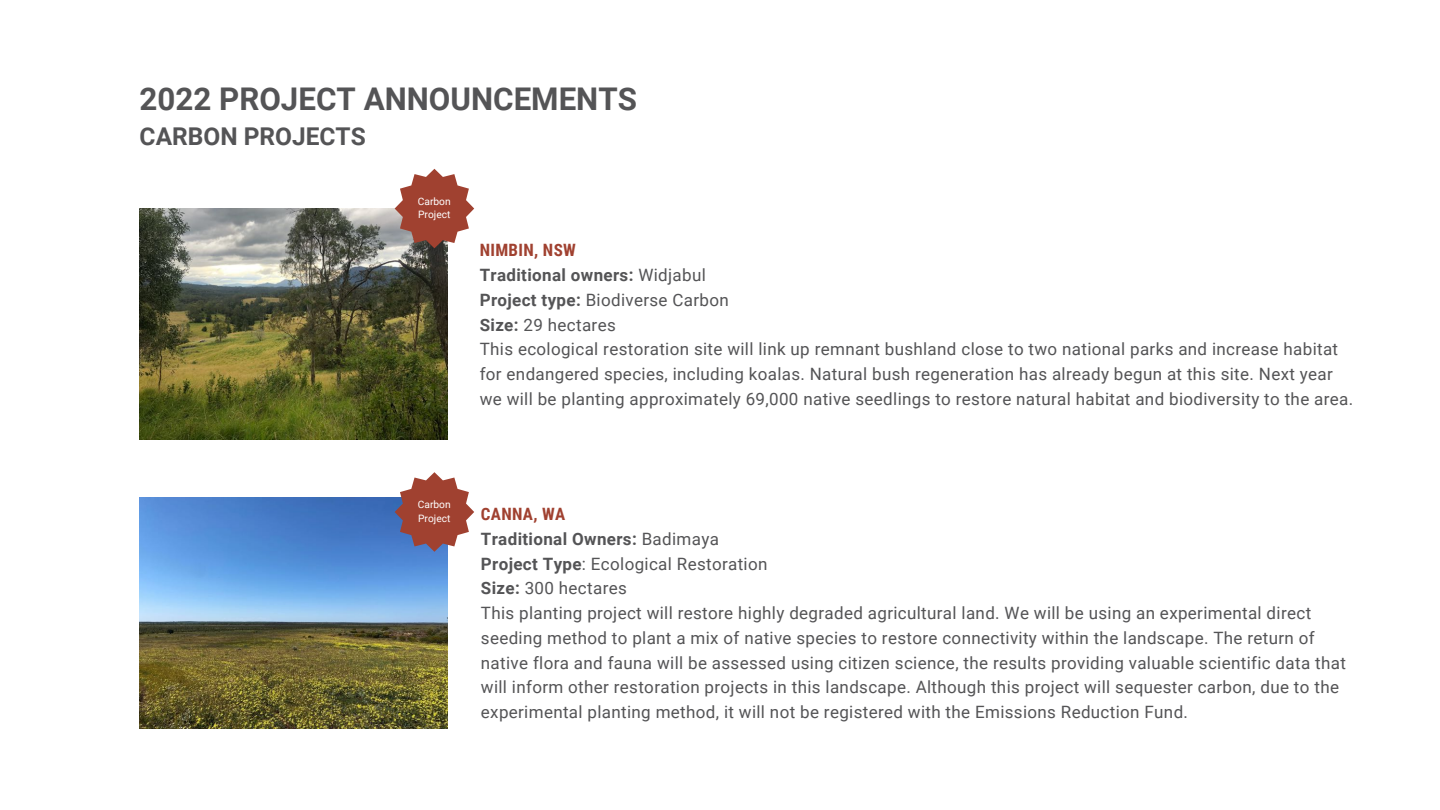
<style>
.page{position:relative;width:1440px;height:810px;background:#fff}
.page>*{position:absolute;margin:0;border:0;box-sizing:border-box;transform-origin:0 0}
.t1{font:700 31.3px "Roboto";color:#545456}
.t2{font:700 24.5px "Roboto";color:#545456}
.t3{font:17px/24.8px "Roboto";letter-spacing:.02em;color:#545456}
.t4{font:700 17px "Roboto Condensed";letter-spacing:.02em;color:#a04130}
.t5{font:10.2px/13.6px "Roboto";color:#fff}
.s1{font-weight:700}
</style>
<div class="page">
<img style="left:140px;top:208px;width:308px;height:231px">
<img style="left:140px;top:498px;width:308px;height:231px">
<svg style="left:395px;top:169px;width:79px;height:79px"></svg>
<svg style="left:395px;top:472px;width:79px;height:80px"></svg>
<h1 class="t1" style="left:140px;top:76px;width:499px">2022 PROJECT ANNOUNCEMENTS</h1>
<h2 class="t2" style="left:140px;top:119px;width:228px">CARBON PROJECTS</h2>
<p class="t5" style="left:418px;top:194px;width:34px">Carbon<br>Project</p>
<p class="t4" style="left:480px;top:238px;width:98px">NIMBIN, NSW</p>
<p class="t3" style="left:480px;top:262px;width:875px"><span class="s1">Traditional owners:</span> Widjabul<br><span class="s1">Project type:</span> Biodiverse Carbon<br><span class="s1">Size:</span> 29 hectares<br>This ecological restoration site will link up remnant bushland close to two national parks and increase habitat for endangered species, including koalas. Natural bush regeneration has already begun at this site. Next year we will be planting approximately 69,000 native seedlings to restore natural habitat and biodiversity to the area.</p>
<p class="t5" style="left:418px;top:497px;width:34px">Carbon<br>Project</p>
<p class="t4" style="left:481px;top:502px;width:86px">CANNA, WA</p>
<p class="t3" style="left:481px;top:526px;width:866px"><span class="s1">Traditional Owners:</span> Badimaya<br><span class="s1">Project Type</span>: Ecological Restoration<br><span class="s1">Size:</span> 300 hectares<br>This planting project will restore highly degraded agricultural land. We will be using an experimental direct seeding method to plant a mix of native species to restore connectivity within the landscape. The return of native flora and fauna will be assessed using citizen science, the results providing valuable scientific data that will inform other restoration projects in this landscape. Although this project will sequester carbon, due to the experimental planting method, it will not be registered with the Emissions Reduction Fund.</p>
</div>
